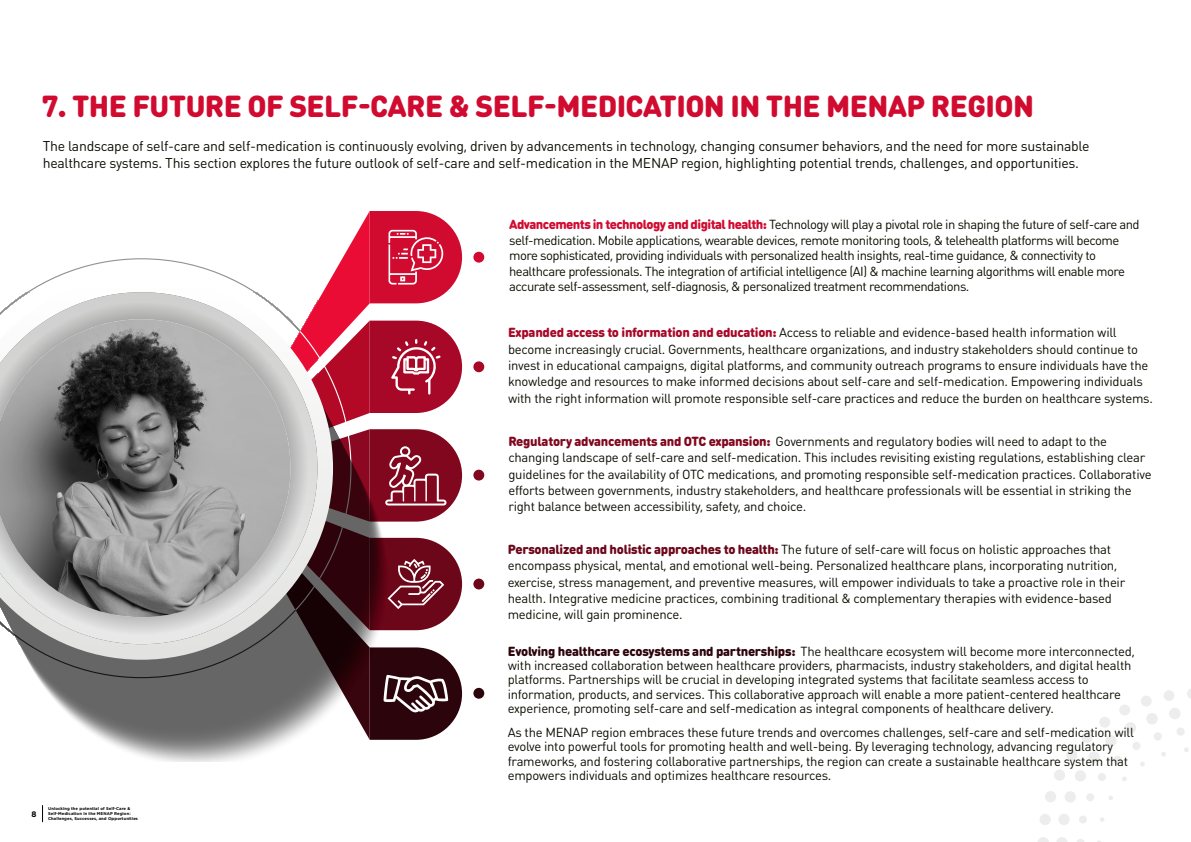
<style>
.page{position:relative;width:1191px;height:842px;background:#fff}
.page>*{position:absolute;margin:0;border:0;box-sizing:border-box;transform-origin:0 0}
.t1{font:900 30px "DIN Round Pro";letter-spacing:-.02em;color:#d10a30}
.t2{font:14px/16.3px "DIN Round Pro";letter-spacing:-.02em;color:#0c0d00}
.t3{font:13px/16.3px "DIN Round Pro";letter-spacing:-.02em;color:#0c0d00}
.t4{font:13px/15.5px "DIN Round Pro";letter-spacing:-.04em;color:#0c0d00}
.t5{font:700 8px "Gotham";color:#000}
.t6{font:700 4.1px/4.9px "Gotham";letter-spacing:.02em;color:#000}
.s1{font-weight:900;color:#d10a30}
.s2{font-weight:900;color:#a70827}
.s3{font-weight:900;color:#80071e}
.s4{font-weight:900;color:#6c0619}
.s5{font-weight:900;color:#2c040b}
</style>
<div class="page">
<svg style="left:1184px;top:747px;width:4px;height:5px"></svg>
<svg style="left:1161px;top:752px;width:5px;height:5px"></svg>
<svg style="left:1140px;top:762px;width:4px;height:4px"></svg>
<svg style="left:1122px;top:777px;width:4px;height:4px"></svg>
<svg style="left:1108px;top:796px;width:5px;height:4px"></svg>
<svg style="left:1100px;top:817px;width:4px;height:5px"></svg>
<svg style="left:1077px;top:839px;width:7px;height:3px"></svg>
<div style="left:1176px;top:727px;width:8px;height:9px;background:#ededed;border-radius:50%"></div>
<div style="left:1153px;top:732px;width:8px;height:8px;background:#ededed;border-radius:50%"></div>
<div style="left:1132px;top:742px;width:8px;height:8px;background:#ededed;border-radius:50%"></div>
<div style="left:1113px;top:756px;width:8px;height:8px;background:#ededed;border-radius:50%"></div>
<div style="left:1097px;top:773px;width:9px;height:8px;background:#ededed;border-radius:50%"></div>
<div style="left:1086px;top:793px;width:8px;height:8px;background:#ededed;border-radius:50%"></div>
<div style="left:1079px;top:815px;width:8px;height:8px;background:#ededed;border-radius:50%"></div>
<svg style="left:1057px;top:837px;width:10px;height:5px"></svg>
<div style="left:1169px;top:708px;width:11px;height:11px;background:#ededed;border-radius:50%"></div>
<div style="left:1146px;top:713px;width:11px;height:11px;background:#ededed;border-radius:50%"></div>
<div style="left:1124px;top:722px;width:12px;height:12px;background:#ededed;border-radius:50%"></div>
<div style="left:1105px;top:735px;width:11px;height:11px;background:#ededed;border-radius:50%"></div>
<div style="left:1088px;top:751px;width:11px;height:11px;background:#ededed;border-radius:50%"></div>
<div style="left:1074px;top:770px;width:12px;height:11px;background:#ededed;border-radius:50%"></div>
<div style="left:1064px;top:791px;width:11px;height:11px;background:#ededed;border-radius:50%"></div>
<div style="left:1058px;top:814px;width:11px;height:11px;background:#ededed;border-radius:50%"></div>
<svg style="left:1038px;top:837px;width:11px;height:5px"></svg>
<svg style="left:1187px;top:689px;width:4px;height:10px"></svg>
<div style="left:1163px;top:690px;width:11px;height:11px;background:#ededed;border-radius:50%"></div>
<div style="left:1140px;top:696px;width:11px;height:10px;background:#ededed;border-radius:50%"></div>
<div style="left:1119px;top:704px;width:11px;height:11px;background:#ededed;border-radius:50%"></div>
<div style="left:1099px;top:717px;width:11px;height:11px;background:#ededed;border-radius:50%"></div>
<div style="left:1081px;top:732px;width:11px;height:11px;background:#ededed;border-radius:50%"></div>
<div style="left:1066px;top:750px;width:11px;height:11px;background:#ededed;border-radius:50%"></div>
<div style="left:1054px;top:769px;width:11px;height:12px;background:#ededed;border-radius:50%"></div>
<div style="left:1045px;top:791px;width:11px;height:11px;background:#ededed;border-radius:50%"></div>
<div style="left:1039px;top:814px;width:11px;height:11px;background:#ededed;border-radius:50%"></div>
<svg style="left:42px;top:805px;width:1px;height:17px"></svg>
<div style="left:473px;top:252px;width:11px;height:11px;background:#d10a30;border-radius:50%"></div>
<div style="left:473px;top:361px;width:11px;height:11px;background:#a70827;border-radius:50%"></div>
<div style="left:473px;top:470px;width:11px;height:11px;background:#80071e;border-radius:50%"></div>
<div style="left:473px;top:579px;width:11px;height:10px;background:#6c0619;border-radius:50%"></div>
<div style="left:473px;top:688px;width:11px;height:11px;background:#2c040b;border-radius:50%"></div>
<svg style="left:142px;top:211px;width:320px;height:529px"></svg>
<svg style="left:122px;top:385px;width:264px;height:377px;background:#7e6368"></svg>
<svg style="left:19px;top:277px;width:314px;height:383px"></svg>
<svg style="left:0;top:292px;width:317px;height:352px"></svg>
<img style="left:0;top:319px;width:290px;height:298px">
<h1 class="t1" style="left:42px;top:83px;width:994px">7. THE FUTURE OF SELF-CARE &amp; SELF-MEDICATION IN THE MENAP REGION</h1>
<p class="t2" style="left:43px;top:138px;width:1048px">The landscape of self-care and self-medication is continuously evolving, driven by advancements in technology, changing consumer behaviors, and the need for more sustainable healthcare systems. This section explores the future outlook of self-care and self-medication in the MENAP region, highlighting potential trends, challenges, and opportunities.</p>
<p class="t5" style="left:31px;top:809px;width:7px">8</p>
<p class="t6" style="left:48px;top:806px;width:91px">Unlocking the potential of Self-Care &amp;<br>Self-Medication in the MENAP Region:<br>Challenges, Successes, and Opportunities</p>
<p class="t4" style="left:509px;top:216px;width:632px"><span class="s1">Advancements in technology and digital health:</span> Technology will play a pivotal role in shaping the future of self-care and self-medication. Mobile applications, wearable devices, remote monitoring tools, &amp; telehealth platforms will become more sophisticated, providing individuals with personalized health insights, real-time guidance, &amp; connectivity to healthcare professionals. The integration of artificial intelligence (AI) &amp; machine learning algorithms will enable more accurate self-assessment, self-diagnosis, &amp; personalized treatment recommendations.</p>
<p class="t3" style="left:508px;top:324px;width:646px"><span class="s2">Expanded access to information and education:</span> Access to reliable and evidence-based health information will become increasingly crucial. Governments, healthcare organizations, and industry stakeholders should continue to invest in educational campaigns, digital platforms, and community outreach programs to ensure individuals have the knowledge and resources to make informed decisions about self-care and self-medication. Empowering individuals with the right information will promote responsible self-care practices and reduce the burden on healthcare systems.</p>
<p class="t3" style="left:508px;top:433px;width:644px"><span class="s3">Regulatory advancements and OTC expansion:</span> Governments and regulatory bodies will need to adapt to the changing landscape of self-care and self-medication. This includes revisiting existing regulations, establishing clear guidelines for the availability of OTC medications, and promoting responsible self-medication practices. Collaborative efforts between governments, industry stakeholders, and healthcare professionals will be essential in striking the right balance between accessibility, safety, and choice.</p>
<p class="t3" style="left:508px;top:541px;width:619px"><span class="s4">Personalized and holistic approaches to health:</span> The future of self-care will focus on holistic approaches that encompass physical, mental, and emotional well-being. Personalized healthcare plans, incorporating nutrition, exercise, stress management, and preventive measures, will empower individuals to take a proactive role in their health. Integrative medicine practices, combining traditional &amp; complementary therapies with evidence-based medicine, will gain prominence.</p>
<p class="t3" style="left:508px;top:643px;width:628px;line-height:14.3px"><span class="s5">Evolving healthcare ecosystems and partnerships:</span> The healthcare ecosystem will become more interconnected, with increased collaboration between healthcare providers, pharmacists, industry stakeholders, and digital health platforms. Partnerships will be crucial in developing integrated systems that facilitate seamless access to information, products, and services. This collaborative approach will enable a more patient-centered healthcare experience, promoting self-care and self-medication as integral components of healthcare delivery.</p>
<p class="t3" style="left:508px;top:725px;width:627px;line-height:14.3px">As the MENAP region embraces these future trends and overcomes challenges, self-care and self-medication will evolve into powerful tools for promoting health and well-being. By leveraging technology, advancing regulatory frameworks, and fostering collaborative partnerships, the region can create a sustainable healthcare system that empowers individuals and optimizes healthcare resources.</p>
</div>
